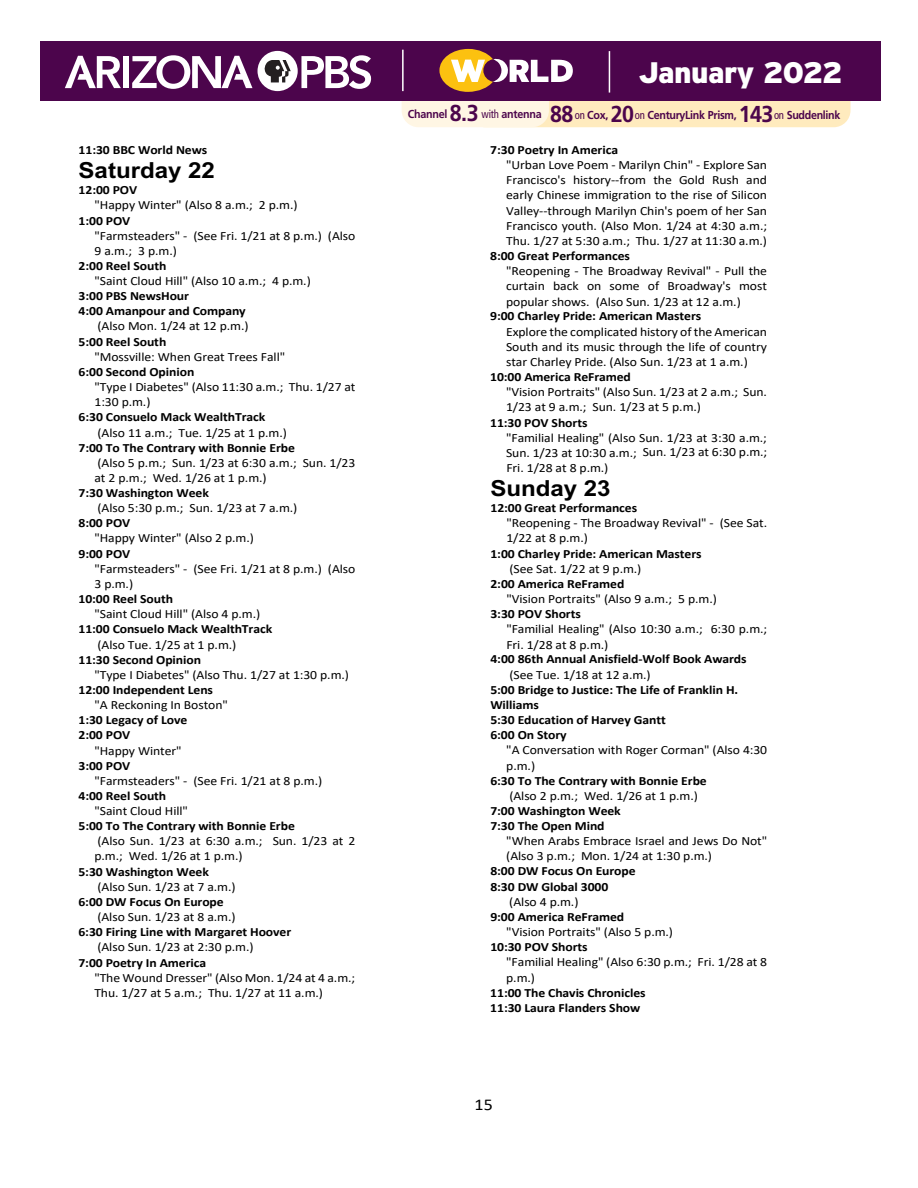
<style>
.page{position:relative;width:918px;height:1188px;background:#fff}
.page>*{position:absolute;margin:0;border:0;box-sizing:border-box;transform-origin:0 0}
.t1{font:900 29.7px "PBS Explorer";letter-spacing:-.02em;color:#fff}
.t2{font:700 22.2px "Arial";letter-spacing:-.005em;color:#000;scale:1.09 1}
.t3{font:16.5px "Calibri";color:#000;scale:1.09 1}
.t4{font:12.6px "Calibri";letter-spacing:-.005em;color:#000;scale:1.09 1}
.t5{font:700 12.6px "Calibri";letter-spacing:-.005em;color:#000;scale:1.09 1}
.t6{font:700 11.55px "Frutiger LT Std";letter-spacing:-.03em;color:#4c054c;scale:.93 1}
.s1{font-size:23.1px}
.s2{font-weight:400;font-stretch:condensed}
</style>
<div class="page">
<div style="left:41px;top:41px;width:840px;height:60px;background:#4c054c"></div>
<svg style="left:65px;top:56px;width:56px;height:32px"></svg>
<div style="left:123px;top:56px;width:6px;height:32px;background:#fff"></div>
<svg style="left:132px;top:55px;width:120px;height:34px"></svg>
<svg style="left:258px;top:51px;width:113px;height:40px"></svg>
<svg style="left:402px;top:49px;width:449px;height:78px"></svg>
<p class="t5" style="left:79px;top:141px;width:119px">11:30 BBC World News</p>
<p class="t2" style="left:79px;top:154px;width:126px">Saturday 22</p>
<p class="t5" style="left:79px;top:181px;width:55px">12:00 POV</p>
<p class="t4" style="left:95px;top:196px;width:188px">"Happy Winter" (Also 8 a.m.; 2 p.m.)</p>
<p class="t5" style="left:79px;top:212px;width:49px">1:00 POV</p>
<p class="t4" style="left:95px;top:227px;width:241px">"Farmsteaders" - (See Fri. 1/21 at 8 p.m.) (Also</p>
<p class="t4" style="left:95px;top:242px;width:77px">9 a.m.; 3 p.m.)</p>
<p class="t5" style="left:79px;top:257px;width:82px">2:00 Reel South</p>
<p class="t4" style="left:95px;top:272px;width:200px">"Saint Cloud Hill" (Also 10 a.m.; 4 p.m.)</p>
<p class="t5" style="left:79px;top:287px;width:103px">3:00 PBS NewsHour</p>
<p class="t5" style="left:79px;top:302px;width:155px">4:00 Amanpour and Company</p>
<p class="t4" style="left:98px;top:318px;width:140px">(Also Mon. 1/24 at 12 p.m.)</p>
<p class="t5" style="left:79px;top:333px;width:82px">5:00 Reel South</p>
<p class="t4" style="left:95px;top:348px;width:177px">"Mossville: When Great Trees Fall"</p>
<p class="t5" style="left:79px;top:363px;width:108px">6:00 Second Opinion</p>
<p class="t4" style="left:95px;top:378px;width:241px">"Type I Diabetes" (Also 11:30 a.m.; Thu. 1/27 at</p>
<p class="t4" style="left:95px;top:393px;width:53px">1:30 p.m.)</p>
<p class="t5" style="left:79px;top:408px;width:173px">6:30 Consuelo Mack WealthTrack</p>
<p class="t4" style="left:98px;top:424px;width:175px">(Also 11 a.m.; Tue. 1/25 at 1 p.m.)</p>
<p class="t5" style="left:79px;top:438px;width:200px">7:00 To The Contrary with Bonnie Erbe</p>
<p class="t4" style="left:98px;top:454px;width:238px">(Also 5 p.m.; Sun. 1/23 at 6:30 a.m.; Sun. 1/23</p>
<p class="t4" style="left:94px;top:469px;width:159px">at 2 p.m.; Wed. 1/26 at 1 p.m.)</p>
<p class="t5" style="left:79px;top:484px;width:121px">7:30 Washington Week</p>
<p class="t4" style="left:98px;top:499px;width:185px">(Also 5:30 p.m.; Sun. 1/23 at 7 a.m.)</p>
<p class="t5" style="left:79px;top:514px;width:49px">8:00 POV</p>
<p class="t4" style="left:94px;top:530px;width:148px">"Happy Winter" (Also 2 p.m.)</p>
<p class="t5" style="left:79px;top:545px;width:49px">9:00 POV</p>
<p class="t4" style="left:94px;top:560px;width:241px">"Farmsteaders" - (See Fri. 1/21 at 8 p.m.) (Also</p>
<p class="t4" style="left:94px;top:575px;width:37px">3 p.m.)</p>
<p class="t5" style="left:79px;top:590px;width:88px">10:00 Reel South</p>
<p class="t4" style="left:94px;top:605px;width:154px">"Saint Cloud Hill" (Also 4 p.m.)</p>
<p class="t5" style="left:79px;top:620px;width:179px">11:00 Consuelo Mack WealthTrack</p>
<p class="t4" style="left:98px;top:636px;width:129px">(Also Tue. 1/25 at 1 p.m.)</p>
<p class="t5" style="left:79px;top:650px;width:114px">11:30 Second Opinion</p>
<p class="t4" style="left:94px;top:666px;width:235px">"Type I Diabetes" (Also Thu. 1/27 at 1:30 p.m.)</p>
<p class="t5" style="left:79px;top:681px;width:125px">12:00 Independent Lens</p>
<p class="t4" style="left:94px;top:696px;width:124px">"A Reckoning In Boston"</p>
<p class="t5" style="left:79px;top:711px;width:101px">1:30 Legacy of Love</p>
<p class="t5" style="left:79px;top:726px;width:49px">2:00 POV</p>
<p class="t4" style="left:94px;top:742px;width:82px">"Happy Winter"</p>
<p class="t5" style="left:79px;top:757px;width:49px">3:00 POV</p>
<p class="t4" style="left:94px;top:772px;width:211px">"Farmsteaders" - (See Fri. 1/21 at 8 p.m.)</p>
<p class="t5" style="left:79px;top:787px;width:82px">4:00 Reel South</p>
<p class="t4" style="left:94px;top:802px;width:87px">"Saint Cloud Hill"</p>
<p class="t5" style="left:79px;top:817px;width:200px">5:00 To The Contrary with Bonnie Erbe</p>
<p class="t4" style="left:97px;top:833px;width:238px">(Also Sun. 1/23 at 6:30 a.m.; Sun. 1/23 at 2</p>
<p class="t4" style="left:94px;top:847px;width:138px">p.m.; Wed. 1/26 at 1 p.m.)</p>
<p class="t5" style="left:78px;top:862px;width:121px">5:30 Washington Week</p>
<p class="t4" style="left:97px;top:878px;width:128px">(Also Sun. 1/23 at 7 a.m.)</p>
<p class="t5" style="left:78px;top:893px;width:135px">6:00 DW Focus On Europe</p>
<p class="t4" style="left:97px;top:908px;width:128px">(Also Sun. 1/23 at 8 a.m.)</p>
<p class="t5" style="left:78px;top:923px;width:197px">6:30 Firing Line with Margaret Hoover</p>
<p class="t4" style="left:97px;top:938px;width:145px">(Also Sun. 1/23 at 2:30 p.m.)</p>
<p class="t5" style="left:78px;top:953px;width:119px">7:00 Poetry In America</p>
<p class="t4" style="left:94px;top:969px;width:241px">"The Wound Dresser" (Also Mon. 1/24 at 4 a.m.;</p>
<p class="t4" style="left:94px;top:984px;width:211px">Thu. 1/27 at 5 a.m.; Thu. 1/27 at 11 a.m.)</p>
<p class="t6" style="left:408px;top:108px;width:145px">Channel <span class="s1">8.3</span> <span class="s2">with</span> antenna</p>
<h1 class="t1" style="left:639px;top:55px;width:206px">January 2022</h1>
<p class="t6" style="left:550px;top:108px;width:314px"><span class="s1">88</span> <span class="s2">on</span> Cox, <span class="s1">20</span><span class="s2">on</span> CenturyLink Prism, <span class="s1">143</span><span class="s2">on</span> Suddenlink</p>
<p class="t5" style="left:490px;top:141px;width:119px">7:30 Poetry In America</p>
<p class="t4" style="left:506px;top:156px;width:241px">"Urban Love Poem - Marilyn Chin" - Explore San</p>
<p class="t4" style="left:506px;top:171px;width:241px">Francisco's history--from the Gold Rush and</p>
<p class="t4" style="left:506px;top:186px;width:241px">early Chinese immigration to the rise of Silicon</p>
<p class="t4" style="left:506px;top:202px;width:241px">Valley--through Marilyn Chin's poem of her San</p>
<p class="t4" style="left:506px;top:217px;width:241px">Francisco youth. (Also Mon. 1/24 at 4:30 a.m.;</p>
<p class="t4" style="left:506px;top:232px;width:241px">Thu. 1/27 at 5:30 a.m.; Thu. 1/27 at 11:30 a.m.)</p>
<p class="t5" style="left:490px;top:247px;width:130px">8:00 Great Performances</p>
<p class="t4" style="left:506px;top:262px;width:241px">"Reopening - The Broadway Revival" - Pull the</p>
<p class="t4" style="left:506px;top:277px;width:241px">curtain back on some of Broadway's most</p>
<p class="t4" style="left:506px;top:293px;width:217px">popular shows. (Also Sun. 1/23 at 12 a.m.)</p>
<p class="t5" style="left:490px;top:307px;width:195px">9:00 Charley Pride: American Masters</p>
<p class="t4" style="left:506px;top:323px;width:241px">Explore the complicated history of the American</p>
<p class="t4" style="left:506px;top:338px;width:241px">South and its music through the life of country</p>
<p class="t4" style="left:506px;top:353px;width:223px">star Charley Pride. (Also Sun. 1/23 at 1 a.m.)</p>
<p class="t5" style="left:490px;top:368px;width:131px">10:00 America ReFramed</p>
<p class="t4" style="left:506px;top:383px;width:241px">"Vision Portraits" (Also Sun. 1/23 at 2 a.m.; Sun.</p>
<p class="t4" style="left:506px;top:398px;width:180px">1/23 at 9 a.m.; Sun. 1/23 at 5 p.m.)</p>
<p class="t5" style="left:490px;top:414px;width:91px">11:30 POV Shorts</p>
<p class="t4" style="left:506px;top:429px;width:241px">"Familial Healing" (Also Sun. 1/23 at 3:30 a.m.;</p>
<p class="t4" style="left:506px;top:444px;width:241px">Sun. 1/23 at 10:30 a.m.; Sun. 1/23 at 6:30 p.m.;</p>
<p class="t4" style="left:506px;top:459px;width:95px">Fri. 1/28 at 8 p.m.)</p>
<p class="t2" style="left:490px;top:472px;width:112px">Sunday 23</p>
<p class="t5" style="left:490px;top:499px;width:136px">12:00 Great Performances</p>
<p class="t4" style="left:506px;top:514px;width:241px">"Reopening - The Broadway Revival" - (See Sat.</p>
<p class="t4" style="left:506px;top:529px;width:76px">1/22 at 8 p.m.)</p>
<p class="t5" style="left:490px;top:545px;width:195px">1:00 Charley Pride: American Masters</p>
<p class="t4" style="left:509px;top:560px;width:123px">(See Sat. 1/22 at 9 p.m.)</p>
<p class="t5" style="left:490px;top:575px;width:124px">2:00 America ReFramed</p>
<p class="t4" style="left:506px;top:590px;width:195px">"Vision Portraits" (Also 9 a.m.; 5 p.m.)</p>
<p class="t5" style="left:490px;top:605px;width:84px">3:30 POV Shorts</p>
<p class="t4" style="left:506px;top:620px;width:241px">"Familial Healing" (Also 10:30 a.m.; 6:30 p.m.;</p>
<p class="t4" style="left:506px;top:636px;width:95px">Fri. 1/28 at 8 p.m.)</p>
<p class="t5" style="left:490px;top:650px;width:237px">4:00 86th Annual Anisfield-Wolf Book Awards</p>
<p class="t4" style="left:509px;top:666px;width:131px">(See Tue. 1/18 at 12 a.m.)</p>
<p class="t5" style="left:490px;top:681px;width:229px">5:00 Bridge to Justice: The Life of Franklin H.</p>
<p class="t5" style="left:490px;top:696px;width:46px">Williams</p>
<p class="t5" style="left:490px;top:711px;width:162px">5:30 Education of Harvey Gantt</p>
<p class="t5" style="left:490px;top:726px;width:72px">6:00 On Story</p>
<p class="t4" style="left:506px;top:742px;width:241px">"A Conversation with Roger Corman" (Also 4:30</p>
<p class="t4" style="left:506px;top:757px;width:28px">p.m.)</p>
<p class="t5" style="left:490px;top:771px;width:200px">6:30 To The Contrary with Bonnie Erbe</p>
<p class="t4" style="left:509px;top:787px;width:175px">(Also 2 p.m.; Wed. 1/26 at 1 p.m.)</p>
<p class="t5" style="left:490px;top:802px;width:121px">7:00 Washington Week</p>
<p class="t5" style="left:490px;top:817px;width:106px">7:30 The Open Mind</p>
<p class="t4" style="left:506px;top:832px;width:241px">"When Arabs Embrace Israel and Jews Do Not"</p>
<p class="t4" style="left:506px;top:847px;width:190px">(Also 3 p.m.; Mon. 1/24 at 1:30 p.m.)</p>
<p class="t5" style="left:490px;top:862px;width:135px">8:00 DW Focus On Europe</p>
<p class="t5" style="left:490px;top:878px;width:110px">8:30 DW Global 3000</p>
<p class="t4" style="left:509px;top:893px;width:65px">(Also 4 p.m.)</p>
<p class="t5" style="left:490px;top:908px;width:124px">9:00 America ReFramed</p>
<p class="t4" style="left:506px;top:923px;width:155px">"Vision Portraits" (Also 5 p.m.)</p>
<p class="t5" style="left:490px;top:938px;width:91px">10:30 POV Shorts</p>
<p class="t4" style="left:506px;top:954px;width:241px">"Familial Healing" (Also 6:30 p.m.; Fri. 1/28 at 8</p>
<p class="t4" style="left:506px;top:969px;width:28px">p.m.)</p>
<p class="t5" style="left:490px;top:983px;width:144px">11:00 The Chavis Chronicles</p>
<p class="t5" style="left:490px;top:999px;width:139px">11:30 Laura Flanders Show</p>
<p class="t3" style="left:475px;top:1093px;width:18px">15</p>
</div>
